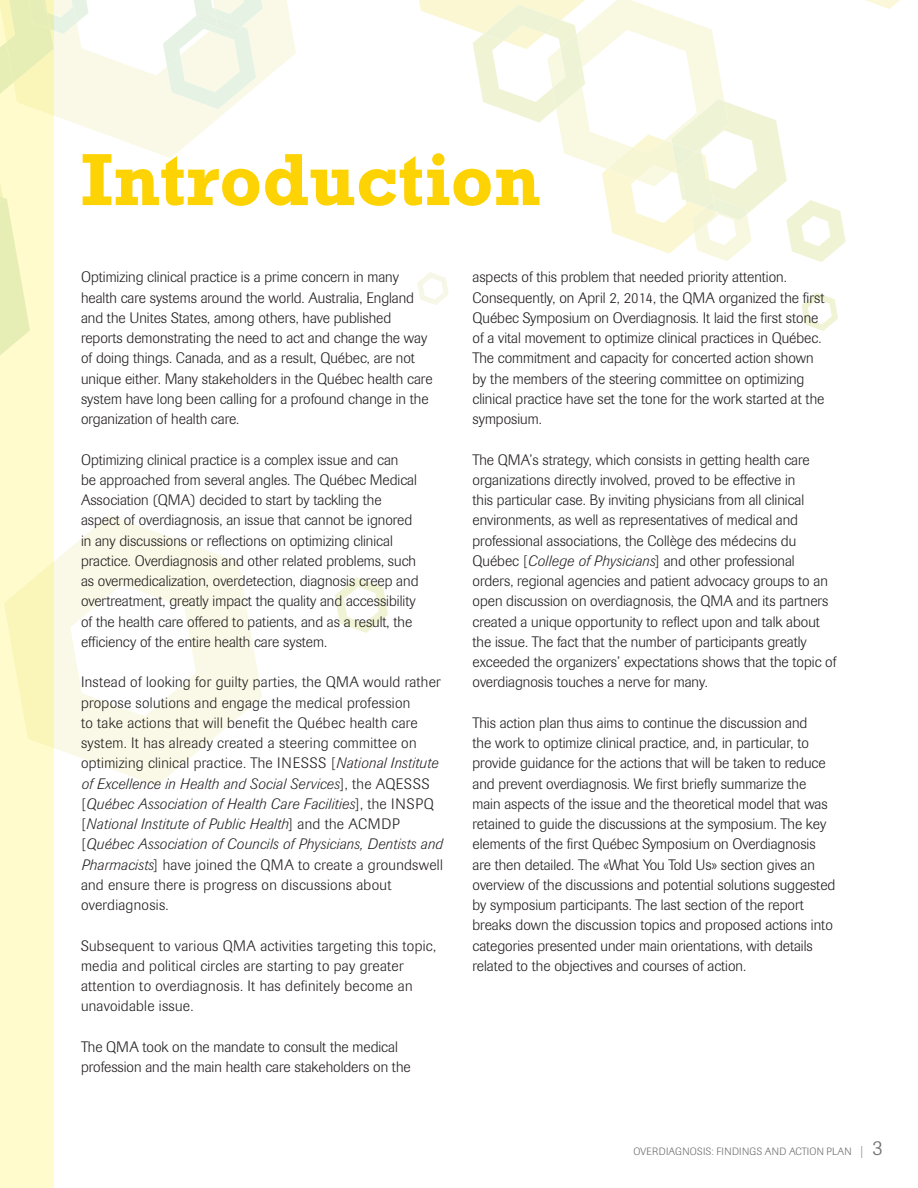
<style>
.page{position:relative;width:918px;height:1188px;background:#fff}
.page>*{position:absolute;margin:0;border:0;box-sizing:border-box;transform-origin:0 0}
.titre{font:700 75px "Rockwell";color:#fed304}
.texte{font:300 15px/20.2px "Imago";color:#231f20}
.texte-2{font:300 15px/20.2px "Imago";letter-spacing:.02em;color:#231f20}
.t1{font:300 10.5px "Imago";letter-spacing:.02em;color:#6c6d70}
.s1{font-style:italic}
.s2{font-size:12px}
.s3{font-size:21px}
</style>
<div class="page">
<svg style="left:54px;top:0;width:242px;height:158px"></svg>
<svg style="left:802px;top:293px;width:36px;height:38px"></svg>
<svg style="left:335px;top:577px;width:53px;height:56px"></svg>
<svg style="left:417px;top:272px;width:32px;height:33px"></svg>
<svg style="left:54px;top:515px;width:208px;height:271px;fill:#faf9e7"></svg>
<svg style="left:163px;top:0;width:100px;height:109px"></svg>
<svg style="left:54px;top:0;width:35px;height:100px"></svg>
<svg style="left:419px;top:0;width:481px;height:262px"></svg>
<svg style="left:0;top:0;width:54px;height:1188px;fill:#fffbcc"></svg>
<p class="titre" style="left:81px;top:134px;width:461px">Introduction</p>
<p class="texte" style="left:81px;top:267px;width:353px">Optimizing clinical practice is a prime concern in many health care systems around the world. Australia, England and the Unites States, among others, have published reports demonstrating the need to act and change the way of doing things. Canada, and as a result, Québec, are not unique either. Many stakeholders in the Québec health care system have long been calling for a profound change in the organization of health care.</p>
<p class="texte" style="left:81px;top:450px;width:339px">Optimizing clinical practice is a complex issue and can<br>be approached from several angles. The Québec Medical Association (QMA) decided to start by tackling the aspect of overdiagnosis, an issue that cannot be ignored in any discussions or reflections on optimizing clinical practice. Overdiagnosis and other related problems, such as overmedicalization, overdetection, diagnosis creep and overtreatment, greatly impact the quality and accessibility of the health care offered to patients, and as a result, the efficiency of the entire health care system.</p>
<p class="texte-2" style="left:81px;top:672px;width:363px">Instead of looking for guilty parties, the QMA would rather propose solutions and engage the medical profession<br>to take actions that will benefit the Québec health care system. It has already created a steering committee on optimizing clinical practice. The INESSS [<span class="s1">National Institute of Excellence in Health and Social Services</span>], the AQESSS [<span class="s1">Québec Association of Health Care Facilities</span>], the INSPQ [<span class="s1">National Institute of Public Health</span>] and the ACMDP [<span class="s1">Québec Association of Councils of Physicians, Dentists and Pharmacists</span>] have joined the QMA to create a groundswell and ensure there is progress on discussions about overdiagnosis.</p>
<p class="texte-2" style="left:81px;top:936px;width:357px">Subsequent to various QMA activities targeting this topic, media and political circles are starting to pay greater attention to overdiagnosis. It has definitely become an unavoidable issue.</p>
<p class="texte" style="left:81px;top:1037px;width:331px">The QMA took on the mandate to consult the medical profession and the main health care stakeholders on the</p>
<p class="texte" style="left:472px;top:267px;width:353px">aspects of this problem that needed priority attention.<br>Consequently, on April 2, 2014, the QMA organized the first Québec Symposium on Overdiagnosis. It laid the first stone of a vital movement to optimize clinical practices in Québec.<br>The commitment and capacity for concerted action shown by the members of the steering committee on optimizing clinical practice have set the tone for the work started at the symposium.</p>
<p class="texte" style="left:472px;top:450px;width:366px">The QMA’s strategy, which consists in getting health care organizations directly involved, proved to be effective in<br>this particular case. By inviting physicians from all clinical environments, as well as representatives of medical and professional associations, the Collège des médecins du Québec [<span class="s1">College of Physicians</span>] and other professional orders, regional agencies and patient advocacy groups to an open discussion on overdiagnosis, the QMA and its partners created a unique opportunity to reflect upon and talk about the issue. The fact that the number of participants greatly exceeded the organizers’ expectations shows that the topic of overdiagnosis touches a nerve for many.</p>
<p class="texte" style="left:472px;top:713px;width:364px">This action plan thus aims to continue the discussion and<br>the work to optimize clinical practice, and, in particular, to provide guidance for the actions that will be taken to reduce and prevent overdiagnosis. We first briefly summarize the main aspects of the issue and the theoretical model that was retained to guide the discussions at the symposium. The key elements of the first Québec Symposium on Overdiagnosis are then detailed. The «What You Told Us» section gives an overview of the discussions and potential solutions suggested by symposium participants. The last section of the report breaks down the discussion topics and proposed actions into categories presented under main orientations, with details related to the objectives and courses of action.</p>
<p class="t1" style="left:634px;top:1146px;width:251px">OVERDIAGNOSIS: FINDINGS AND ACTION PLAN <span class="s2">|</span> <span class="s3">3</span></p>
</div>
